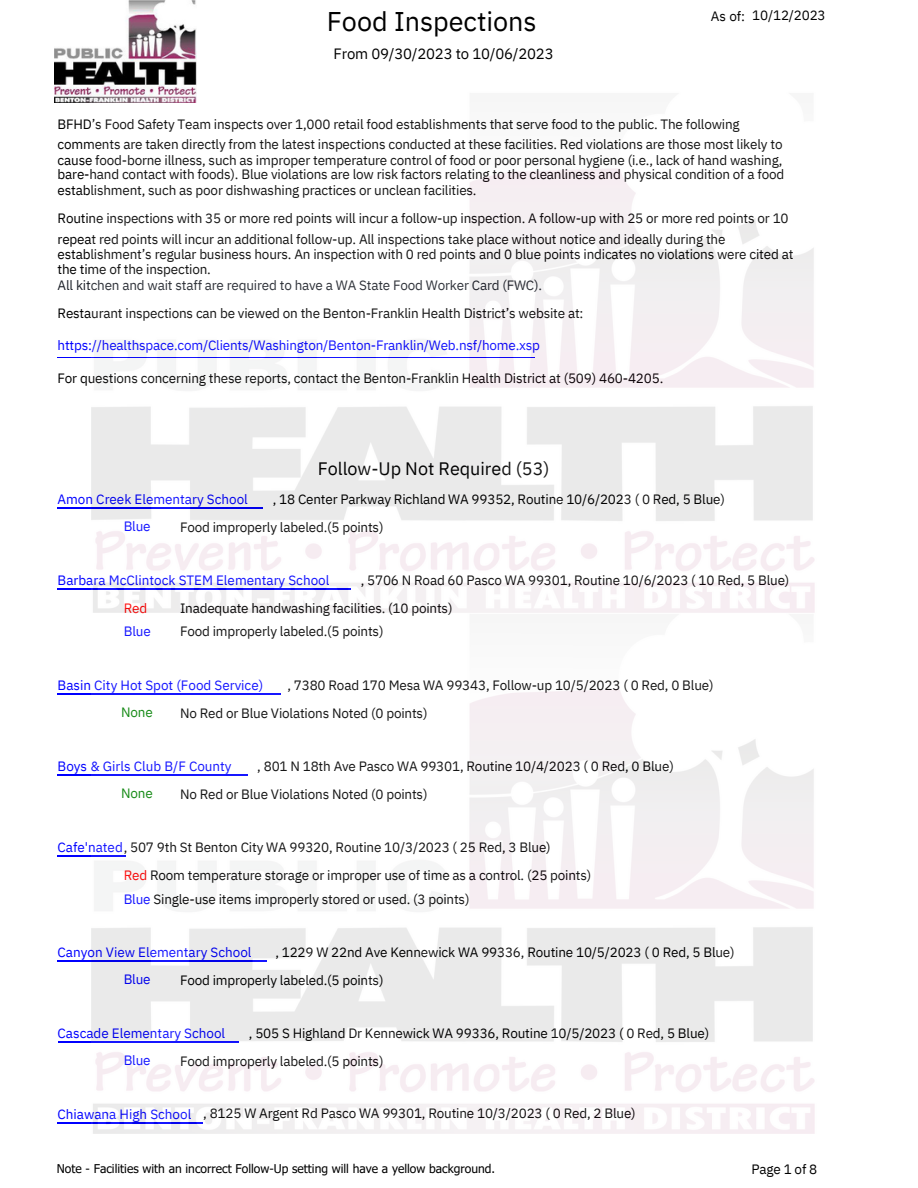
<style>
.page{position:relative;width:918px;height:1188px;background:#fff}
.page>*{position:absolute;margin:0;border:0;box-sizing:border-box;transform-origin:0 0}
.t1{font:27px "IBM Plex Sans";color:#000}
.t2{font:18px "IBM Plex Sans";color:#000}
.t3{font:15px "IBM Plex Sans";letter-spacing:-.015em;color:#000}
.t4{font:13.5px "IBM Plex Sans";letter-spacing:-.015em;color:#000}
.t5{font:13.5px/23.7px "IBM Plex Sans";color:#00f}
.t6{font:13.5px "IBM Plex Sans";letter-spacing:-.015em;color:#1d2129}
.t7{font:13.5px "IBM Plex Sans";letter-spacing:-.015em;color:#008000}
.t8{font:12px "Tahoma";color:#000}
.s1{color:#f00}
.s2{color:#00f}
</style>
<div class="page">
<img style="left:54px;top:0;width:143px;height:102px">
<hr style="left:58px;top:357px;width:477px;height:1px;background:#00f">
<img style="left:92px;top:92px;width:723px;height:1042px">
<p class="t1" style="left:327px;top:3px;width:211px">Food Inspections</p>
<p class="t3" style="left:334px;top:44px;width:222px">From 09/30/2023 to 10/06/2023</p>
<p class="t4" style="left:711px;top:7px;width:36px">As of:</p>
<p class="t4" style="left:752px;top:6px;width:75px">10/12/2023</p>
<p class="t4" style="left:58px;top:115px;width:684px">BFHD’s Food Safety Team inspects over 1,000 retail food establishments that serve food to the public. The following</p>
<p class="t4" style="left:58px;top:135px;width:726px">comments are taken directly from the latest inspections conducted at these facilities. Red violations are those most likely to</p>
<p class="t4" style="left:58px;top:151px;width:726px">cause food-borne illness, such as improper temperature control of food or poor personal hygiene (i.e., lack of hand washing,</p>
<p class="t4" style="left:58px;top:166px;width:728px">bare-hand contact with foods). Blue violations are low risk factors relating to the cleanliness and physical condition of a food</p>
<p class="t4" style="left:58px;top:181px;width:421px">establishment, such as poor dishwashing practices or unclean facilities.</p>
<p class="t4" style="left:58px;top:209px;width:733px">Routine inspections with 35 or more red points will incur a follow-up inspection. A follow-up with 25 or more red points or 10</p>
<p class="t4" style="left:58px;top:230px;width:669px">repeat red points will incur an additional follow-up. All inspections take place without notice and ideally during the</p>
<p class="t4" style="left:58px;top:245px;width:737px">establishment’s regular business hours. An inspection with 0 red points and 0 blue points indicates no violations were cited at</p>
<p class="t4" style="left:58px;top:260px;width:155px">the time of the inspection.</p>
<p class="t6" style="left:58px;top:276px;width:486px">All kitchen and wait staff are required to have a WA State Food Worker Card (FWC).</p>
<p class="t4" style="left:58px;top:304px;width:527px">Restaurant inspections can be viewed on the Benton-Franklin Health District’s website at:</p>
<p class="t5" style="left:58px;top:333px;width:484px">https://healthspace.com/Clients/Washington/Benton-Franklin/Web.nsf/home.xsp</p>
<p class="t4" style="left:58px;top:369px;width:607px">For questions concerning these reports, contact the Benton-Franklin Health District at (509) 460-4205.</p>
<p class="t2" style="left:318px;top:456px;width:233px">Follow-Up Not Required (53)</p>
<p class="t4" style="left:273px;top:490px;width:454px">, 18 Center Parkway Richland WA 99352, Routine 10/6/2023 ( 0 Red, 5 Blue)</p>
<p class="t4" style="left:180px;top:518px;width:205px">Food improperly labeled.(5 points)</p>
<p class="t5" style="left:58px;top:487px;width:192px">Amon Creek Elementary School</p>
<p class="t5" style="left:124px;top:514px;width:29px">Blue</p>
<p class="t4" style="left:361px;top:571px;width:430px">, 5706 N Road 60 Pasco WA 99301, Routine 10/6/2023 ( 10 Red, 5 Blue)</p>
<p class="t4" style="left:180px;top:599px;width:274px">Inadequate handwashing facilities. (10 points)</p>
<p class="t4" style="left:180px;top:623px;width:205px">Food improperly labeled.(5 points)</p>
<p class="t5" style="left:58px;top:568px;width:273px">Barbara McClintock STEM Elementary School</p>
<p class="t5" style="left:124px;top:596px;width:29px"><span class="s1">Red<br></span>Blue</p>
<p class="t4" style="left:287px;top:676px;width:428px">, 7380 Road 170 Mesa WA 99343, Follow-up 10/5/2023 ( 0 Red, 0 Blue)</p>
<p class="t4" style="left:180px;top:704px;width:249px">No Red or Blue Violations Noted (0 points)</p>
<p class="t5" style="left:58px;top:673px;width:207px">Basin City Hot Spot (Food Service)</p>
<p class="t7" style="left:121px;top:703px;width:33px">None</p>
<p class="t4" style="left:257px;top:757px;width:418px">, 801 N 18th Ave Pasco WA 99301, Routine 10/4/2023 ( 0 Red, 0 Blue)</p>
<p class="t4" style="left:180px;top:785px;width:249px">No Red or Blue Violations Noted (0 points)</p>
<p class="t5" style="left:58px;top:754px;width:176px">Boys &amp; Girls Club B/F County</p>
<p class="t7" style="left:121px;top:784px;width:33px">None</p>
<p class="t4" style="left:58px;top:838px;width:495px"><span class="s2">Cafe'nated</span>, 507 9th St Benton City WA 99320, Routine 10/3/2023 ( 25 Red, 3 Blue)</p>
<p class="t4" style="left:124px;top:866px;width:469px"><span class="s1">Red</span> Room temperature storage or improper use of time as a control. (25 points)</p>
<p class="t4" style="left:124px;top:890px;width:347px"><span class="s2">Blue</span> Single-use items improperly stored or used. (3 points)</p>
<p class="t4" style="left:275px;top:943px;width:461px">, 1229 W 22nd Ave Kennewick WA 99336, Routine 10/5/2023 ( 0 Red, 5 Blue)</p>
<p class="t4" style="left:180px;top:971px;width:205px">Food improperly labeled.(5 points)</p>
<p class="t5" style="left:58px;top:940px;width:195px">Canyon View Elementary School</p>
<p class="t5" style="left:124px;top:967px;width:29px">Blue</p>
<p class="t4" style="left:249px;top:1024px;width:462px">, 505 S Highland Dr Kennewick WA 99336, Routine 10/5/2023 ( 0 Red, 5 Blue)</p>
<p class="t4" style="left:180px;top:1052px;width:205px">Food improperly labeled.(5 points)</p>
<p class="t5" style="left:58px;top:1021px;width:169px">Cascade Elementary School</p>
<p class="t5" style="left:124px;top:1048px;width:29px">Blue</p>
<p class="t5" style="left:58px;top:1102px;width:135px">Chiawana High School</p>
<p class="t4" style="left:203px;top:1104px;width:434px">, 8125 W Argent Rd Pasco WA 99301, Routine 10/3/2023 ( 0 Red, 2 Blue)</p>
<p class="t8" style="left:57px;top:1161px;width:440px">Note - Facilities with an incorrect Follow-Up setting will have a yellow background.</p>
<p class="t4" style="left:751px;top:1160px;width:67px">Page 1 of 8</p>
</div>
